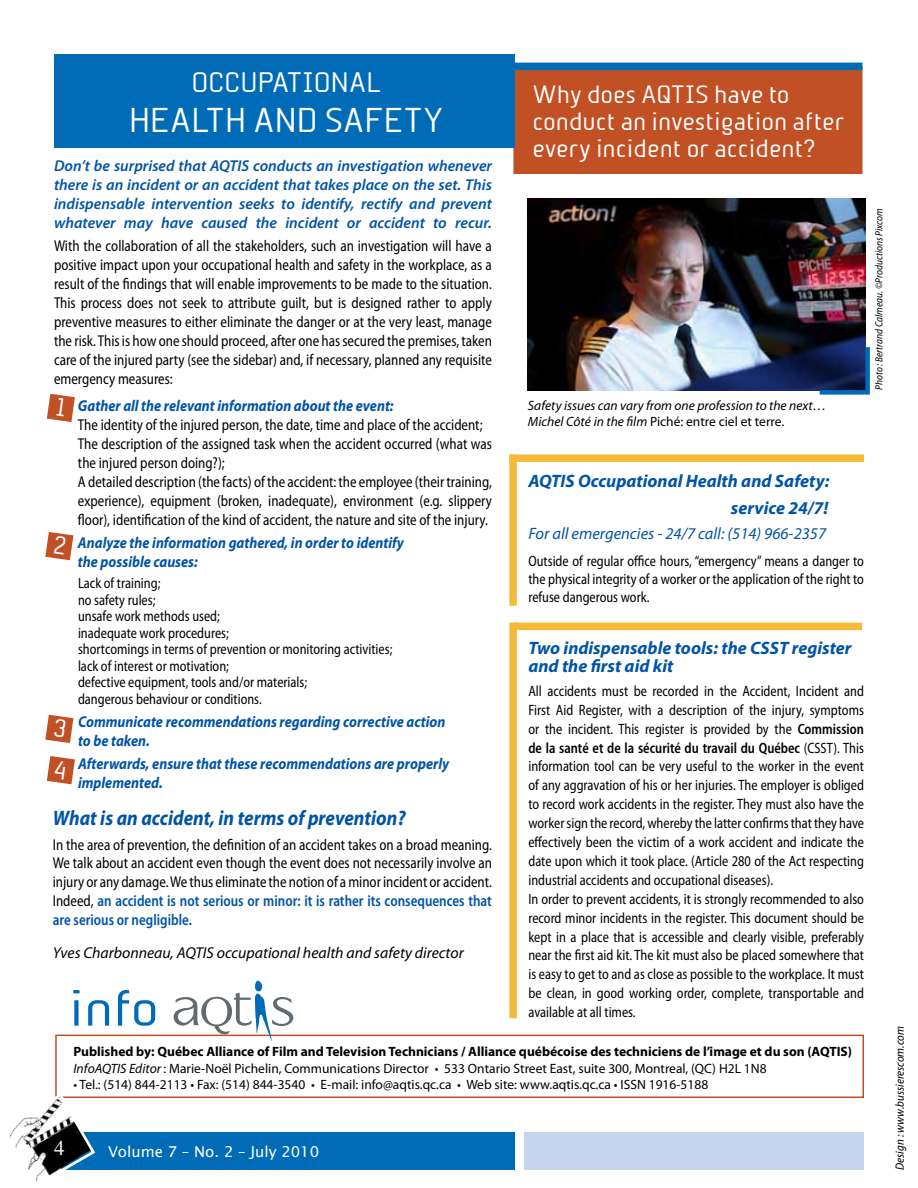
<style>
.page{position:relative;width:918px;height:1188px;background:#fff}
.page>*{position:absolute;margin:0;border:0;box-sizing:border-box;transform-origin:0 0}
.t1{font:48.75px "Beta Sans Norm";color:#006cb7;scale:1.1 1}
.t2{font:33px "Beta Sans Norm";color:#fff}
.t3{font:27px "Beta Sans Norm";color:#fff}
.t4{font:24px/27px "Beta Sans Norm";color:#fff}
.t5{font:italic 700 21px "Myriad Pro";color:#0054a6;scale:.9 1}
.t6{font:21px "Times";color:#fff}
.t7{font:italic 700 18px/18.9px "Myriad Pro";color:#0054a6}
.t8{font:italic 16.5px "Myriad Pro";color:#0054a6}
.t9{font:semi-condensed 15.75px/18.9px "Myriad Pro";color:#000;text-align:justify;scale:.9 1}
.t10{font:italic 700 15.75px/18.9px "Myriad Pro";color:#0054a6;scale:.9 1}
.t11{font:italic 600 15.75px/18.9px "Myriad Pro";color:#0054a6;text-align:justify}
.t12{font:italic 15.75px "Myriad Pro";color:#000}
.t13{font:semi-condensed 15px/18.9px "Myriad Pro";color:#000;scale:.9 1}
.t14{font:15px "Lucida Sans Unicode";color:#fff}
.t15{font:700 13.5px/16.2px "Myriad Pro";color:#000}
.t16{font:13.5px "Myriad Pro";color:#000}
.t17{font:italic 13.5px/16.2px "Myriad Pro";color:#000}
.t18{font:italic semi-condensed 12px "Myriad Pro";color:#000}
.t19{font:italic 10.5px "Myriad Pro";color:#000;scale:.9 1}
.s1{font-weight:600;color:#0054a6}
.s2{font-style:normal}
.s3{font-weight:600}
.s4{font-weight:400;font-style:italic}
.s5{font-weight:400}
</style>
<div class="page">
<div style="left:513px;top:66px;width:349px;height:108px;background:#c15025"></div>
<div style="left:55px;top:1035px;width:809px;height:63px;border:2px solid #c15025"></div>
<div style="left:62px;top:1133px;width:453px;height:37px;background:#006cb7"></div>
<div style="left:525px;top:1133px;width:339px;height:37px;background:#c7d4ed"></div>
<div style="left:54px;top:54px;width:461px;height:94px;background:#006cb7"></div>
<svg style="left:9px;top:1092px;width:88px;height:90px"></svg>
<svg style="left:174px;top:981px;width:120px;height:60px"></svg>
<div style="left:513px;top:63px;width:349px;height:7px;background:#006cb7"></div>
<div style="left:513px;top:623px;width:349px;height:7px;background:#f5ba3b"></div>
<div style="left:509px;top:623px;width:8px;height:395px;background:#f5ba3b"></div>
<div style="left:509px;top:454px;width:355px;height:8px;background:#f5ba3b"></div>
<div style="left:509px;top:454px;width:8px;height:152px;background:#f5ba3b"></div>
<img style="left:528px;top:199px;width:338px;height:191px">
<svg style="left:815px;top:343px;width:55px;height:52px"></svg>
<svg style="left:47px;top:394px;width:28px;height:28px"></svg>
<svg style="left:45px;top:532px;width:28px;height:28px"></svg>
<svg style="left:45px;top:715px;width:30px;height:69px"></svg>
<h3 class="t3" style="left:191px;top:67px;width:191px">OCCUPATIONAL</h3>
<h2 class="t2" style="left:129px;top:101px;width:316px">HEALTH AND SAFETY</h2>
<p class="t11" style="left:54px;top:156px;width:440px">Don’t be surprised that AQTIS conducts an investigation whenever there is an incident or an accident that takes place on the set. This indispensable intervention seeks to identify, rectify and prevent whatever may have caused the incident or accident to recur.</p>
<p class="t9" style="left:54px;top:237px;width:488px">With the collaboration of all the stakeholders, such an investigation will have a positive impact upon your occupational health and safety in the workplace, as a result of the findings that will enable improvements to be made to the situation.<br>This process does not seek to attribute guilt, but is designed rather to apply preventive measures to either eliminate the danger or at the very least, manage the risk. This is how one should proceed, after one has secured the premises, taken care of the injured party (see the sidebar) and, if necessary, planned any requisite emergency measures:</p>
<p class="t10" style="left:78px;top:396px;width:352px">Gather all the relevant information about the event:</p>
<p class="t9" style="left:78px;top:416px;width:462px;text-align:left">The identity of the injured person, the date, time and place of the accident; The description of the assigned task when the accident occurred (what was the injured person doing?);<br>A detailed description (the facts) of the accident: the employee (their training, experience), equipment (broken, inadequate), environment (e.g. slippery floor), identification of the kind of accident, the nature and site of the injury.</p>
<p class="t10" style="left:78px;top:533px;width:364px">Analyze the information gathered, in order to identify the possible causes:</p>
<p class="t13" style="left:78px;top:575px;width:351px;line-height:16.5px">Lack of training;<br>no safety rules;<br>unsafe work methods used;<br>inadequate work procedures;<br>shortcomings in terms of prevention or monitoring activities; lack of interest or motivation;<br>defective equipment, tools and/or materials;<br>dangerous behaviour or conditions.</p>
<p class="t10" style="left:78px;top:712px;width:410px">Communicate recommendations regarding corrective action to be taken.</p>
<p class="t10" style="left:78px;top:754px;width:414px">Afterwards, ensure that these recommendations are properly implemented.</p>
<h3 class="t5" style="left:53px;top:804px;width:394px">What is an accident, in terms of prevention?</h3>
<p class="t9" style="left:53px;top:835px;width:490px">In the area of prevention, the definition of an accident takes on a broad meaning.<br>We talk about an accident even though the event does not necessarily involve an injury or any damage. We thus eliminate the notion of a minor incident or accident.<br>Indeed, <span class="s1">an accident is not serious or minor: it is rather its consequences that are serious or negligible.</span></p>
<p class="t12" style="left:53px;top:943px;width:412px">Yves Charbonneau, AQTIS occupational health and safety director</p>
<h1 class="t1" style="left:69px;top:980px;width:83px">info</h1>
<h3 class="t4" style="left:532px;top:81px;width:314px">Why does AQTIS have to conduct an investigation after every incident or accident?</h3>
<p class="t17" style="left:528px;top:397px;width:300px">Safety issues can vary from one profession to the next…<br>Michel Côté in the film <span class="s2">Piché: entre ciel et terre.</span></p>
<p class="t7" style="left:528px;top:467px;width:302px;line-height:27px;text-align:right">AQTIS Occupational Health and Safety: service 24/7!</p>
<p class="t8" style="left:528px;top:523px;width:299px">For all emergencies - 24/7 call: (514) 966-2357</p>
<p class="t13" style="left:528px;top:552px;width:374px;line-height:18px;text-align:justify">Outside of regular office hours, “emergency” means a danger to the physical integrity of a worker or the application of the right to refuse dangerous work.</p>
<p class="t7" style="left:528px;top:638px;width:325px">Two indispensable tools: the CSST register and the first aid kit</p>
<p class="t13" style="left:528px;top:682px;width:374px">All accidents must be recorded in the Accident, Incident and First Aid Register, with a description of the injury, symptoms or the incident. This register is provided by the <span class="s3">Commission de la santé et de la sécurité du travail du Québec</span> (CSST). This information tool can be very useful to the worker in the event of any aggravation of his or her injuries. The employer is obliged to record work accidents in the register. They must also have the worker sign the record, whereby the latter confirms that they have effectively been the victim of a work accident and indicate the date upon which it took place. (Article 280 of the Act respecting industrial accidents and occupational diseases).<br>In order to prevent accidents, it is strongly recommended to also record minor incidents in the register. This document should be kept in a place that is accessible and clearly visible, preferably near the first aid kit. The kit must also be placed somewhere that is easy to get to and as close as possible to the workplace. It must be clean, in good working order, complete, transportable and available at all times.</p>
<p class="t15" style="left:74px;top:1043px;width:780px">Published by: Québec Alliance of Film and Television Technicians / Alliance québécoise des techniciens de l’image et du son (AQTIS)<br><span class="s4">InfoAQTIS Editor</span> <span class="s5">: Marie-Noël Pichelin, Communications Director • 533 Ontario Street East, suite 300, Montreal, (QC) H2L 1N8</span></p>
<p class="t16" style="left:74px;top:1076px;width:636px">• Tel.: (514) 844-2113 • Fax: (514) 844-3540 • E-mail: info@aqtis.qc.ca • Web site: www.aqtis.qc.ca • ISSN 1916-5188</p>
<p class="t19" style="left:872px;top:390px;width:203px;rotate:-90deg">Photo : Bertrand Calmeau. ©Productions Pixcom</p>
<h3 class="t6" style="left:54px;top:1136px;width:12px">4</h3>
<p class="t14" style="left:108px;top:1140px;width:213px">Volume 7 – No. 2 – July 2010</p>
<p class="t18" style="left:893px;top:1170px;width:145px;rotate:-90deg">Design : www.bussierescom.com</p>
</div>
